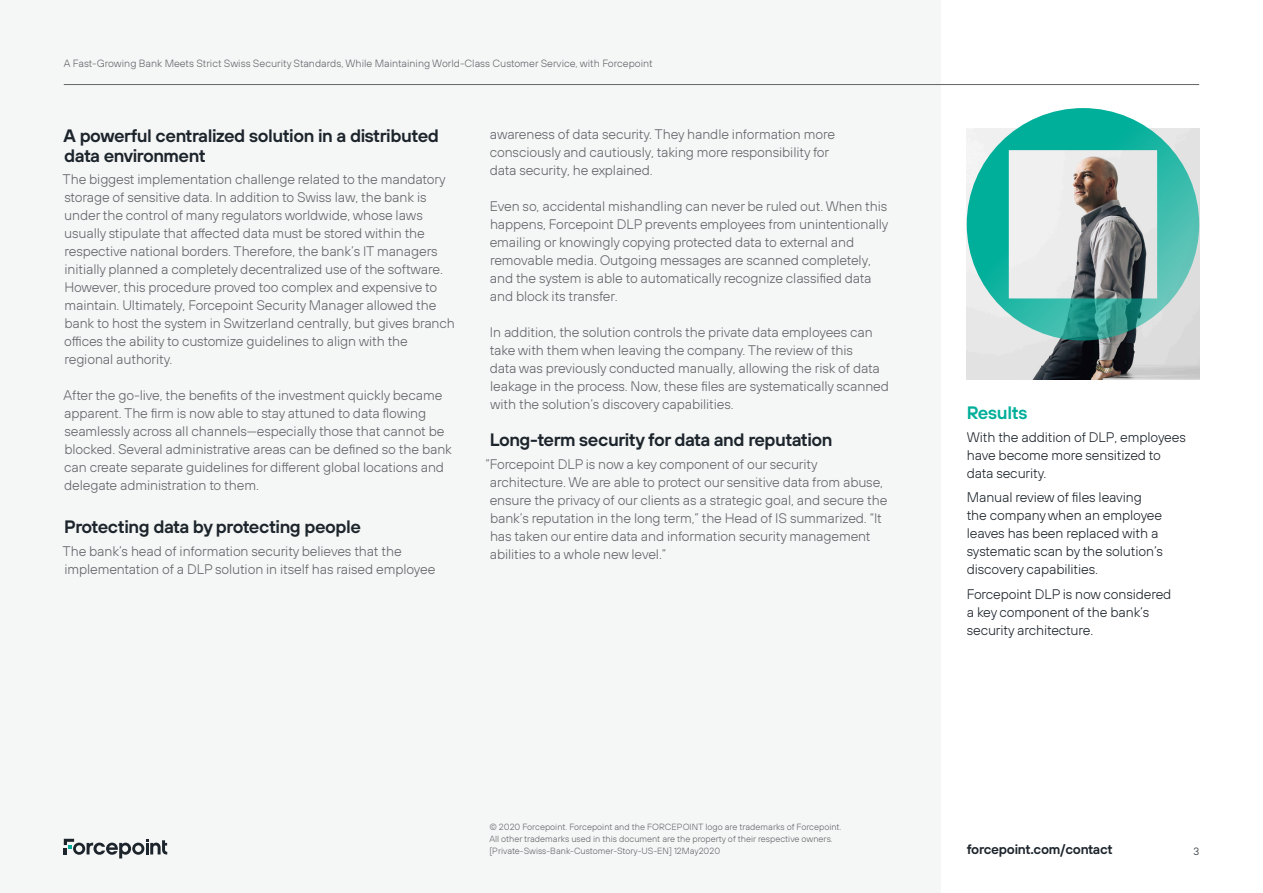
<style>
.page{position:relative;width:1263px;height:893px;background:#fff}
.page>*{position:absolute;margin:0;border:0;box-sizing:border-box;transform-origin:0 0}
._12_pt_DemiBold_Subt{font:600 18px/19.5px "FP Sans";letter-spacing:-.025em;color:#1d252c}
._12_pt_DemiBold_Side{font:600 18px "FP Sans";letter-spacing:-.02em;color:#00af9a}
._9_25_pt_Light_Body{font:300 13.8px/18px "FP Sans";letter-spacing:-.01em;color:#636569}
._9_25_pt_Light_Sideb{font:300 13.8px/18px "FP Sans";letter-spacing:-.01em;color:#1d252c}
.t1{font:600 13.5px "FP Sans";letter-spacing:-.02em;color:#1d252c}
.t2{font:300 10.5px "FP Sans";color:#636569}
.t3{font:300 10.5px "FP Sans";color:#1d252c}
._6_pt_Figure_Descrip{font:300 9px "FP Sans";color:#636569}
</style>
<div class="page">
<div style="left:0;top:0;width:941px;height:893px;background:#f5f6f6"></div>
<svg style="left:64px;top:839px;width:103px;height:19px"></svg>
<hr style="left:64px;top:84px;width:1135px;height:1px;background:#636569">
<img style="left:967px;top:341px;width:232px;height:38px">
<svg style="left:967px;top:108px;width:232px;height:233px"></svg>
<p class="t2" style="left:64px;top:56px;width:590px">A Fast-Growing Bank Meets Strict Swiss Security Standards, While Maintaining World-Class Customer Service, with Forcepoint</p>
<p class="_12_pt_DemiBold_Subt" style="left:64px;top:126px;width:377px">A powerful centralized solution in a distributed data environment</p>
<p class="_9_25_pt_Light_Body" style="left:63px;top:170px;width:394px">The biggest implementation challenge related to the mandatory storage of sensitive data. In addition to Swiss law, the bank is under the control of many regulators worldwide, whose laws usually stipulate that affected data must be stored within the respective national borders. Therefore, the bank’s IT managers initially planned a completely decentralized use of the software.<br>However, this procedure proved too complex and expensive to maintain. Ultimately, Forcepoint Security Manager allowed the bank to host the system in Switzerland centrally, but gives branch offices the ability to customize guidelines to align with the regional authority.</p>
<p class="_9_25_pt_Light_Body" style="left:64px;top:386px;width:390px">After the go-live, the benefits of the investment quickly became apparent. The firm is now able to stay attuned to data flowing seamlessly across all channels—especially those that cannot be blocked. Several administrative areas can be defined so the bank can create separate guidelines for different global locations and delegate administration to them.</p>
<p class="_12_pt_DemiBold_Subt" style="left:64px;top:517px;width:298px">Protecting data by protecting people</p>
<p class="_9_25_pt_Light_Body" style="left:63px;top:541px;width:374px">The bank’s head of information security believes that the implementation of a DLP solution in itself has raised employee</p>
<p class="_9_25_pt_Light_Body" style="left:490px;top:125px;width:347px">awareness of data security. They handle information more consciously and cautiously, taking more responsibility for data security, he explained.</p>
<p class="_9_25_pt_Light_Body" style="left:490px;top:197px;width:400px">Even so, accidental mishandling can never be ruled out. When this happens, Forcepoint DLP prevents employees from unintentionally emailing or knowingly copying protected data to external and removable media. Outgoing messages are scanned completely, and the system is able to automatically recognize classified data and block its transfer.</p>
<p class="_9_25_pt_Light_Body" style="left:490px;top:323px;width:401px">In addition, the solution controls the private data employees can take with them when leaving the company. The review of this<br>data was previously conducted manually, allowing the risk of data leakage in the process. Now, these files are systematically scanned with the solution’s discovery capabilities.</p>
<p class="_12_pt_DemiBold_Subt" style="left:490px;top:430px;width:344px">Long-term security for data and reputation</p>
<p class="_9_25_pt_Light_Body" style="left:490px;top:455px;width:399px;text-indent:-4px">”Forcepoint DLP is now a key component of our security architecture. We are able to protect our sensitive data from abuse, ensure the privacy of our clients as a strategic goal, and secure the bank’s reputation in the long term,” the Head of IS summarized. “It has taken our entire data and information security management abilities to a whole new level.”</p>
<p class="_6_pt_Figure_Descrip" style="left:489px;top:822px;width:354px">© 2020 Forcepoint. Forcepoint and the FORCEPOINT logo are trademarks of Forcepoint.</p>
<p class="_6_pt_Figure_Descrip" style="left:489px;top:834px;width:345px">All other trademarks used in this document are the property of their respective owners.</p>
<p class="_6_pt_Figure_Descrip" style="left:489px;top:846px;width:232px">[Private-Swiss-Bank-Customer-Story-US-EN] 12May2020</p>
<p class="_12_pt_DemiBold_Side" style="left:967px;top:401px;width:62px">Results</p>
<p class="_9_25_pt_Light_Sideb" style="left:967px;top:428px;width:221px">With the addition of DLP, employees have become more sensitized to data security.</p>
<p class="_9_25_pt_Light_Sideb" style="left:967px;top:488px;width:198px">Manual review of files leaving the company when an employee leaves has been replaced with a systematic scan by the solution’s discovery capabilities.</p>
<p class="_9_25_pt_Light_Sideb" style="left:967px;top:585px;width:206px">Forcepoint DLP is now considered a key component of the bank’s security architecture.</p>
<p class="t1" style="left:967px;top:841px;width:148px">forcepoint.com/contact</p>
<p class="t3" style="left:1193px;top:844px;width:7px">3</p>
</div>
